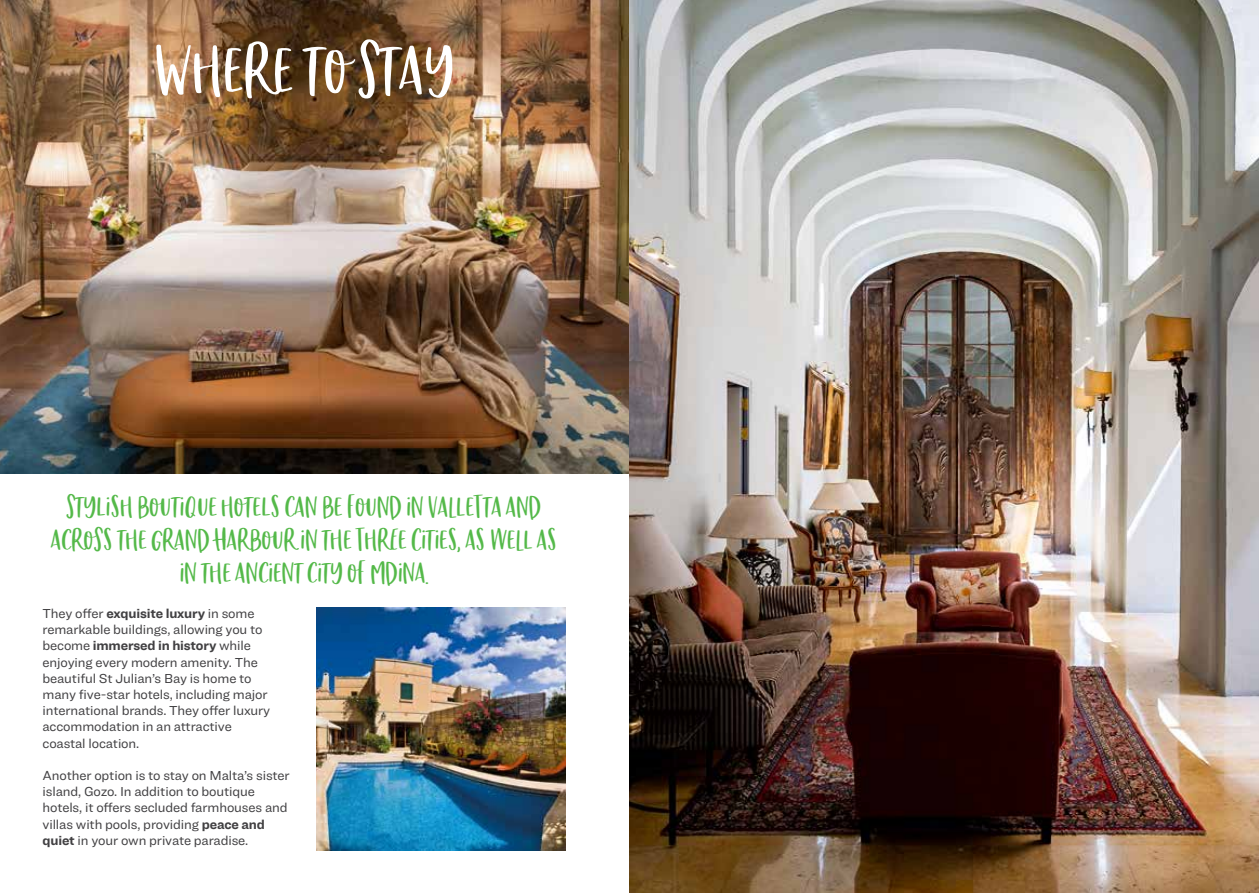
<style>
.page{position:relative;width:1259px;height:893px;background:#fff}
.page>*{position:absolute;margin:0;border:0;box-sizing:border-box;transform-origin:0 0}
.t1{font:90px "Chinup Buttercup Cutecaps";color:#fff}
.t2{font:37.5px/33px "Chinup Buttercup Cutecaps";color:#54b949;text-align:center}
.t3{font:13.5px/16.2px "Ringside";letter-spacing:-.01em;color:#414042}
.s1{font-weight:700}
</style>
<div class="page">
<img style="left:0;top:0;width:629px;height:474px">
<img style="left:629px;top:0;width:630px;height:893px">
<img style="left:317px;top:607px;width:249px;height:243px">
<h1 class="t1" style="left:153px;top:22px;width:303px">Where to Stay</h1>
<h2 class="t2" style="left:51px;top:488px;width:507px">Stylish boutique hotels can be found in Valletta and across the Grand Harbour in the Three Cities, as well as in the ancient city of Mdina.</h2>
<p class="t3" style="left:43px;top:605px;width:229px">They offer <span class="s1">exquisite luxury</span> in some remarkable buildings, allowing you to become <span class="s1">immersed in history</span> while enjoying every modern amenity. The beautiful St Julian’s Bay is home to many five-star hotels, including major international brands. They offer luxury accommodation in an attractive coastal location.</p>
<p class="t3" style="left:43px;top:767px;width:249px">Another option is to stay on Malta’s sister island, Gozo. In addition to boutique hotels, it offers secluded farmhouses and villas with pools, providing <span class="s1">peace and quiet</span> in your own private paradise.</p>
</div>
